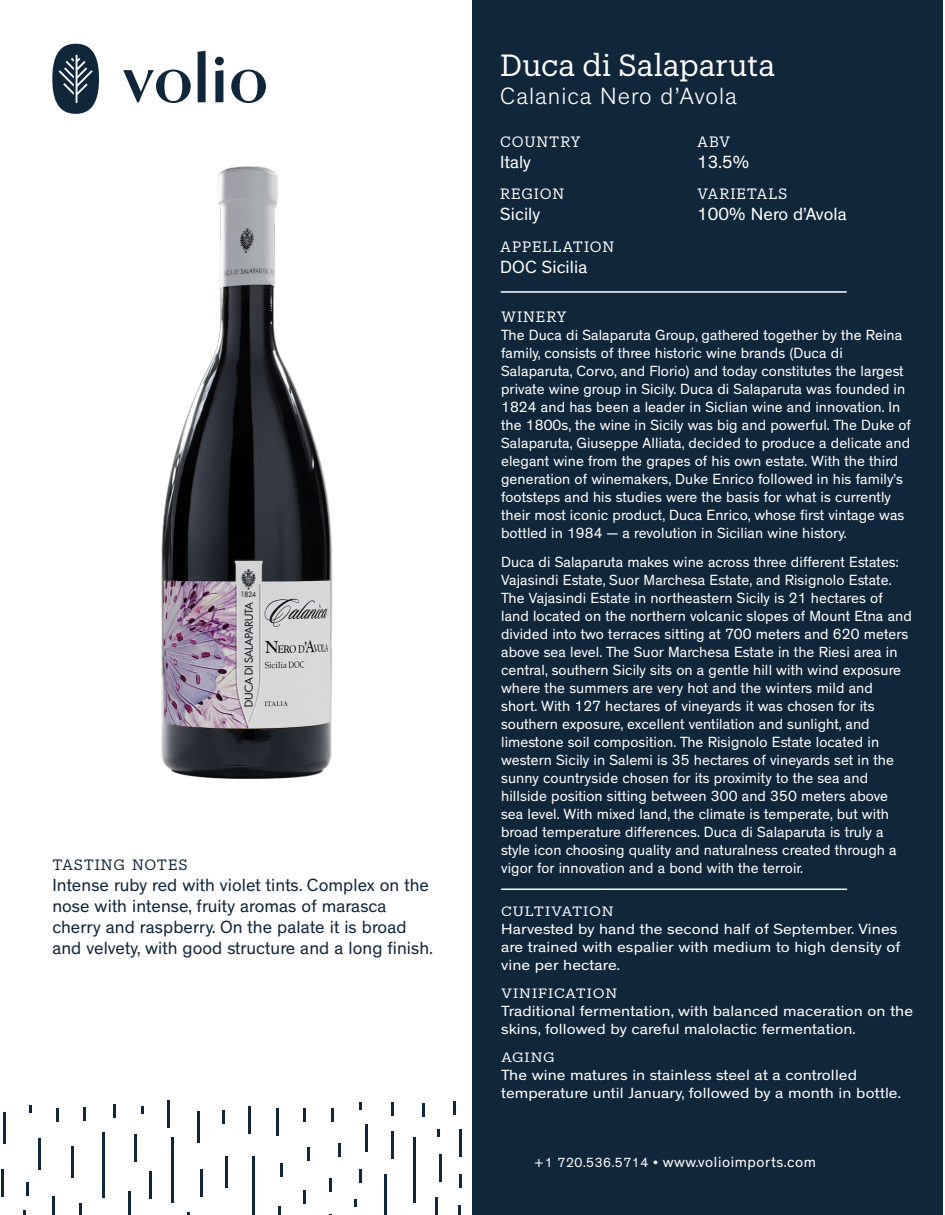
<style>
.page{position:relative;width:945px;height:1215px;background:#fff}
.page>*{position:absolute;margin:0;border:0;box-sizing:border-box;transform-origin:0 0}
.t1{font:30px "Produkt";letter-spacing:-.005em;color:#fff}
.t2{font:300 24px "Theinhardt";letter-spacing:.04em;color:#fff}
.t3{font:18px/21px "Theinhardt";letter-spacing:.005em;color:#10263a}
.t4{font:18px "Theinhardt";letter-spacing:.005em;color:#fff}
.t5{font:15px/18px "Theinhardt";letter-spacing:.005em;color:#fff}
.t6{font:15px/18px "Theinhardt";letter-spacing:.005em;color:#fff;scale:1.11 1}
.t7{font:15px "Theinhardt";letter-spacing:.04em;color:#fff}
.t8{font:14.7px "Produkt";letter-spacing:.06em;color:#fff}
.t9{font:14.7px "Produkt";letter-spacing:.045em;color:#10263a}
.t10{font:13.2px "Produkt";letter-spacing:.055em;color:#fff;scale:1.11 1}
.s1{font-size:13.5px}
</style>
<div class="page">
<div style="left:472px;top:0;width:471px;height:1215px;background:#10263a"></div>
<svg style="left:52px;top:44px;width:47px;height:57px"></svg>
<svg style="left:198px;top:51px;width:8px;height:50px"></svg>
<svg style="left:215px;top:57px;width:9px;height:44px"></svg>
<svg style="left:123px;top:70px;width:68px;height:31px"></svg>
<svg style="left:231px;top:70px;width:35px;height:31px"></svg>
<hr style="left:276px;top:1109px;width:3px;height:27px;background:#10263a">
<hr style="left:248px;top:1106px;width:3px;height:27px;background:#10263a">
<hr style="left:1px;top:1170px;width:3px;height:27px;background:#10263a">
<hr style="left:128px;top:1191px;width:3px;height:24px;background:#10263a">
<hr style="left:439px;top:1154px;width:2px;height:27px;background:#10263a">
<hr style="left:200px;top:1169px;width:2px;height:27px;background:#10263a">
<hr style="left:168px;top:1100px;width:2px;height:27px;background:#10263a">
<hr style="left:134px;top:1134px;width:3px;height:27px;background:#10263a">
<hr style="left:391px;top:1132px;width:3px;height:27px;background:#10263a">
<hr style="left:459px;top:1129px;width:3px;height:27px;background:#10263a">
<hr style="left:149px;top:1171px;width:3px;height:27px;background:#10263a">
<hr style="left:365px;top:1124px;width:3px;height:27px;background:#10263a">
<hr style="left:252px;top:1156px;width:3px;height:59px;background:#10263a">
<svg style="left:435px;top:1197px;width:2px;height:18px"></svg>
<svg style="left:278px;top:1206px;width:2px;height:9px"></svg>
<hr style="left:172px;top:1137px;width:2px;height:66px;background:#10263a">
<hr style="left:384px;top:1174px;width:3px;height:41px;background:#10263a">
<hr style="left:52px;top:1196px;width:3px;height:19px;background:#10263a">
<svg style="left:458px;top:1206px;width:3px;height:9px"></svg>
<hr style="left:414px;top:1137px;width:2px;height:65px;background:#10263a">
<hr style="left:102px;top:1132px;width:3px;height:66px;background:#10263a">
<hr style="left:113px;top:1104px;width:3px;height:14px;background:#10263a">
<hr style="left:391px;top:1102px;width:3px;height:14px;background:#10263a">
<svg style="left:303px;top:1191px;width:3px;height:13px"></svg>
<svg style="left:79px;top:1203px;width:3px;height:12px"></svg>
<svg style="left:330px;top:1178px;width:2px;height:13px"></svg>
<svg style="left:359px;top:1169px;width:3px;height:13px"></svg>
<svg style="left:83px;top:1107px;width:3px;height:13px"></svg>
<svg style="left:338px;top:1144px;width:3px;height:13px"></svg>
<svg style="left:459px;top:1175px;width:3px;height:13px"></svg>
<svg style="left:281px;top:1163px;width:2px;height:14px"></svg>
<hr style="left:307px;top:1147px;width:3px;height:14px;background:#10263a">
<hr style="left:56px;top:1108px;width:3px;height:14px;background:#10263a">
<hr style="left:331px;top:1108px;width:3px;height:14px;background:#10263a">
<hr style="left:222px;top:1110px;width:3px;height:14px;background:#10263a">
<svg style="left:454px;top:1102px;width:2px;height:13px"></svg>
<hr style="left:26px;top:1182px;width:3px;height:14px;background:#10263a">
<svg style="left:422px;top:1104px;width:3px;height:13px"></svg>
<hr style="left:303px;top:1108px;width:3px;height:14px;background:#10263a">
<hr style="left:198px;top:1111px;width:2px;height:31px;background:#10263a">
<hr style="left:38px;top:1138px;width:3px;height:31px;background:#10263a">
<hr style="left:71px;top:1147px;width:2px;height:31px;background:#10263a">
<hr style="left:3px;top:1112px;width:3px;height:31px;background:#10263a">
<hr style="left:226px;top:1157px;width:2px;height:31px;background:#10263a">
<svg style="left:438px;top:1129px;width:2px;height:8px"></svg>
<svg style="left:354px;top:1199px;width:3px;height:8px"></svg>
<svg style="left:29px;top:1106px;width:3px;height:7px"></svg>
<svg style="left:141px;top:1106px;width:3px;height:7px"></svg>
<svg style="left:359px;top:1102px;width:3px;height:8px"></svg>
<hr style="left:501px;top:291px;width:346px;height:2px;background:#fff">
<hr style="left:501px;top:889px;width:346px;height:1px;background:#fff">
<img style="left:56px;top:101px;width:277px;height:678px">
<p class="t9" style="left:52px;top:855px;width:137px">TASTING NOTES</p>
<p class="t3" style="left:52px;top:875px;width:382px">Intense ruby red with violet tints. Complex on the nose with intense, fruity aromas of marasca cherry and raspberry. On the palate it is broad and velvety, with good structure and a long finish.</p>
<h1 class="t1" style="left:500px;top:44px;width:277px">Duca di Salaparuta</h1>
<h2 class="t2" style="left:500px;top:82px;width:238px">Calanica Nero d’Avola</h2>
<p class="t8" style="left:500px;top:131px;width:82px">COUNTRY</p>
<p class="t4" style="left:500px;top:152px;width:32px">Italy</p>
<p class="t8" style="left:500px;top:183px;width:66px">REGION</p>
<p class="t4" style="left:500px;top:204px;width:41px">Sicily</p>
<p class="t8" style="left:500px;top:236px;width:116px">APPELLATION</p>
<p class="t4" style="left:500px;top:257px;width:89px">DOC Sicilia</p>
<p class="t8" style="left:697px;top:131px;width:35px">ABV</p>
<p class="t4" style="left:697px;top:152px;width:54px">13.5%</p>
<p class="t8" style="left:697px;top:183px;width:92px">VARIETALS</p>
<p class="t4" style="left:697px;top:204px;width:151px">100% Nero d’Avola</p>
<p class="t8" style="left:501px;top:307px;width:67px">WINERY</p>
<p class="t5" style="left:501px;top:326px;width:411px">The Duca di Salaparuta Group, gathered together by the Reina family, consists of three historic wine brands (Duca di Salaparuta, Corvo, and Florio) and today constitutes the largest private wine group in Sicily. Duca di Salaparuta was founded in 1824 and has been a leader in Siclian wine and innovation. In the 1800s, the wine in Sicily was big and powerful. The Duke of Salaparuta, Giuseppe Alliata, decided to produce a delicate and elegant wine from the grapes of his own estate. With the third generation of winemakers, Duke Enrico followed in his family’s footsteps and his studies were the basis for what is currently their most iconic product, Duca Enrico, whose first vintage was bottled in 1984 — a revolution in Sicilian wine history.</p>
<p class="t5" style="left:501px;top:553px;width:412px">Duca di Salaparuta makes wine across three different Estates:<br>Vajasindi Estate, Suor Marchesa Estate, and Risignolo Estate.<br>The Vajasindi Estate in northeastern Sicily is 21 hectares of land located on the northern volcanic slopes of Mount Etna and divided into two terraces sitting at 700 meters and 620 meters above sea level. The Suor Marchesa Estate in the Riesi area in central, southern Sicily sits on a gentle hill with wind exposure where the summers are very hot and the winters mild and short. With 127 hectares of vineyards it was chosen for its southern exposure, excellent ventilation and sunlight, and limestone soil composition. The Risignolo Estate located in western Sicily in Salemi is 35 hectares of vineyards set in the sunny countryside chosen for its proximity to the sea and hillside position sitting between 300 and 350 meters above sea level. With mixed land, the climate is temperate, but with broad temperature differences. Duca di Salaparuta is truly a style icon choosing quality and naturalness created through a vigor for innovation and a bond with the terroir.</p>
<p class="t10" style="left:501px;top:902px;width:103px">CULTIVATION</p>
<p class="t6" style="left:501px;top:920px;width:361px">Harvested by hand the second half of September. Vines are trained with espalier with medium to high density of vine per hectare.</p>
<p class="t10" style="left:501px;top:984px;width:106px">VINIFICATION</p>
<p class="t6" style="left:501px;top:1002px;width:373px">Traditional fermentation, with balanced maceration on the skins, followed by careful malolactic fermentation.</p>
<p class="t10" style="left:501px;top:1048px;width:50px">AGING</p>
<p class="t6" style="left:501px;top:1066px;width:362px">The wine matures in stainless steel at a controlled temperature until January, followed by a month in bottle.</p>
<p class="t7" style="left:534px;top:1153px;width:284px"><span class="s1">+1 720.536.5714 •</span> www.volioimports.com</p>
</div>
